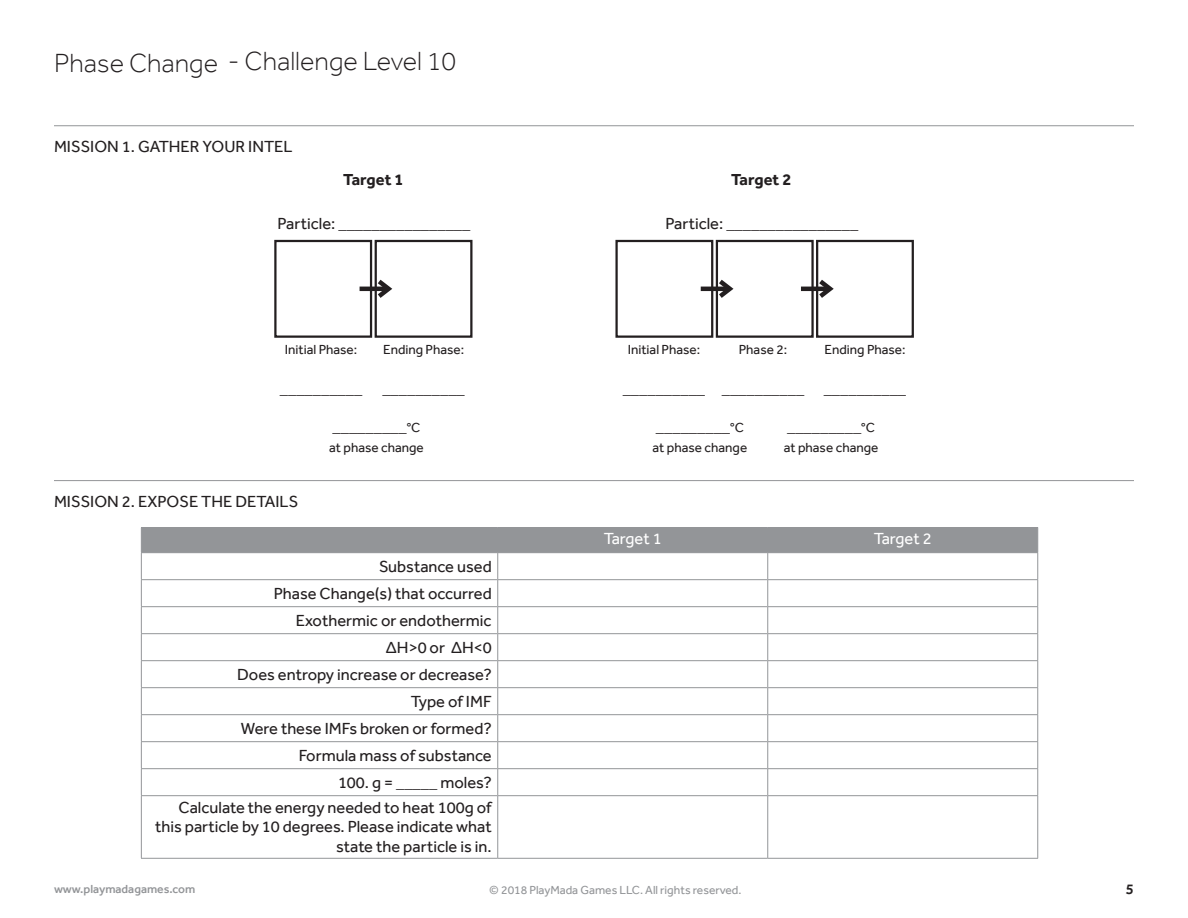
<style>
.page{position:relative;width:1188px;height:918px;background:#fff}
.page>*{position:absolute;margin:0;border:0;box-sizing:border-box;transform-origin:0 0}
.table_header{font:300 27px "Effra";color:#231f20}
.table_body_text{font:16.5px/19.8px "Effra";color:#231f20;text-align:right}
.table_header-2{font:16.5px "Effra";color:#231f20}
.table_header-3{font:16.5px "Effra";color:#fff}
.table_header-4{font:700 16.5px "Effra";color:#231f20}
.t1{font:500 15px "Effra";color:#231f20}
.table_header-5{font:13.5px "Effra";color:#231f20}
.t2{font:12px "Effra";color:#939598}
.t3{font:500 12px "Effra";color:#939598}
.s1{font-size:13.5px}
</style>
<div class="page">
<hr style="left:54px;top:125px;width:1080px;height:1px;background:#939598">
<hr style="left:54px;top:480px;width:1080px;height:1px;background:#939598">
<hr style="left:141px;top:527px;width:357px;height:1px;background:#939598">
<hr style="left:498px;top:527px;width:270px;height:1px;background:#939598">
<hr style="left:768px;top:527px;width:270px;height:1px;background:#939598">
<svg style="left:141px;top:528px;width:897px;height:267px"></svg>
<hr style="left:141px;top:795px;width:357px;height:1px;background:#939598">
<hr style="left:141px;top:796px;width:1px;height:62px;background:#939598">
<hr style="left:498px;top:795px;width:270px;height:1px;background:#939598">
<hr style="left:497px;top:796px;width:1px;height:62px;background:#939598">
<hr style="left:768px;top:795px;width:270px;height:1px;background:#939598">
<hr style="left:767px;top:796px;width:1px;height:62px;background:#939598">
<hr style="left:1037px;top:796px;width:1px;height:62px;background:#939598">
<hr style="left:141px;top:858px;width:357px;height:1px;background:#939598">
<hr style="left:498px;top:858px;width:270px;height:1px;background:#939598">
<hr style="left:768px;top:858px;width:270px;height:1px;background:#939598">
<div style="left:274px;top:240px;width:98px;height:98px;border:2px solid #231f20"></div>
<svg style="left:373px;top:275px;width:20px;height:27px"></svg>
<hr style="left:360px;top:287px;width:27px;height:4px;background:#231f20">
<div style="left:375px;top:240px;width:97px;height:98px;border:2px solid #231f20"></div>
<div style="left:615px;top:240px;width:98px;height:98px;border:2px solid #231f20"></div>
<svg style="left:714px;top:275px;width:20px;height:27px"></svg>
<hr style="left:701px;top:287px;width:27px;height:4px;background:#231f20">
<div style="left:716px;top:240px;width:98px;height:98px;border:2px solid #231f20"></div>
<svg style="left:814px;top:280px;width:20px;height:18px"></svg>
<hr style="left:801px;top:287px;width:27px;height:4px;background:#231f20">
<div style="left:816px;top:240px;width:98px;height:98px;border:2px solid #231f20"></div>
<p class="table_header" style="left:54px;top:45px;width:404px">Phase Change - Challenge Level 10</p>
<p class="table_body_text" style="left:54px;top:137px;width:240px">MISSION 1. GATHER YOUR INTEL</p>
<p class="table_header-4" style="left:343px;top:169px;width:62px">Target 1</p>
<p class="table_header-2" style="left:278px;top:214px;width:194px">Particle: ________________</p>
<p class="table_header-5" style="left:285px;top:342px;width:74px">Initial Phase:</p>
<p class="table_header-5" style="left:383px;top:342px;width:83px">Ending Phase:</p>
<p class="table_header-2" style="left:382px;top:378px;width:84px">__________</p>
<p class="table_header-2" style="left:280px;top:378px;width:84px">__________</p>
<p class="table_header-2" style="left:333px;top:417px;width:89px">_________<span class="s1">°C</span></p>
<p class="table_header-5" style="left:329px;top:439px;width:96px">at phase change</p>
<p class="table_body_text" style="left:54px;top:491px;width:246px">MISSION 2. EXPOSE THE DETAILS</p>
<p class="table_body_text" style="left:379px;top:556px;width:114px">Substance used</p>
<p class="table_body_text" style="left:274px;top:583px;width:219px">Phase Change(s) that occurred</p>
<p class="table_body_text" style="left:296px;top:610px;width:197px">Exothermic or endothermic</p>
<p class="table_body_text" style="left:386px;top:637px;width:107px">ΔH&gt;0 or ΔH&lt;0</p>
<p class="table_body_text" style="left:237px;top:664px;width:256px">Does entropy increase or decrease?</p>
<p class="table_body_text" style="left:411px;top:691px;width:82px">Type of IMF</p>
<p class="table_body_text" style="left:241px;top:718px;width:252px">Were these IMFs broken or formed?</p>
<p class="table_body_text" style="left:299px;top:745px;width:195px">Formula mass of substance</p>
<p class="table_body_text" style="left:338px;top:772px;width:155px">100. g = _____ moles?</p>
<p class="table_body_text" style="left:155px;top:797px;width:338px">Calculate the energy needed to heat 100g of this particle by 10 degrees. Please indicate what state the particle is in.</p>
<p class="table_header-4" style="left:731px;top:169px;width:62px">Target 2</p>
<p class="table_header-2" style="left:665px;top:214px;width:194px">Particle: ________________</p>
<p class="table_header-5" style="left:628px;top:342px;width:74px">Initial Phase:</p>
<p class="table_header-5" style="left:739px;top:342px;width:50px">Phase 2:</p>
<p class="table_header-5" style="left:824px;top:342px;width:83px">Ending Phase:</p>
<p class="table_header-2" style="left:824px;top:378px;width:84px">__________</p>
<p class="table_header-2" style="left:623px;top:378px;width:84px">__________</p>
<p class="table_header-2" style="left:656px;top:417px;width:89px">_________<span class="s1">°C</span></p>
<p class="table_header-5" style="left:653px;top:439px;width:96px">at phase change</p>
<p class="table_header-2" style="left:722px;top:378px;width:84px">__________</p>
<p class="table_header-2" style="left:787px;top:417px;width:89px">_________<span class="s1">°C</span></p>
<p class="table_header-5" style="left:784px;top:439px;width:96px">at phase change</p>
<p class="table_header-3" style="left:604px;top:529px;width:59px">Target 1</p>
<p class="table_header-3" style="left:874px;top:529px;width:59px">Target 2</p>
<p class="t3" style="left:54px;top:881px;width:143px">www.playmadagames.com</p>
<p class="t2" style="left:489px;top:883px;width:254px">© 2018 PlayMada Games LLC. All rights reserved.</p>
<p class="t1" style="left:1126px;top:880px;width:10px">5</p>
</div>
